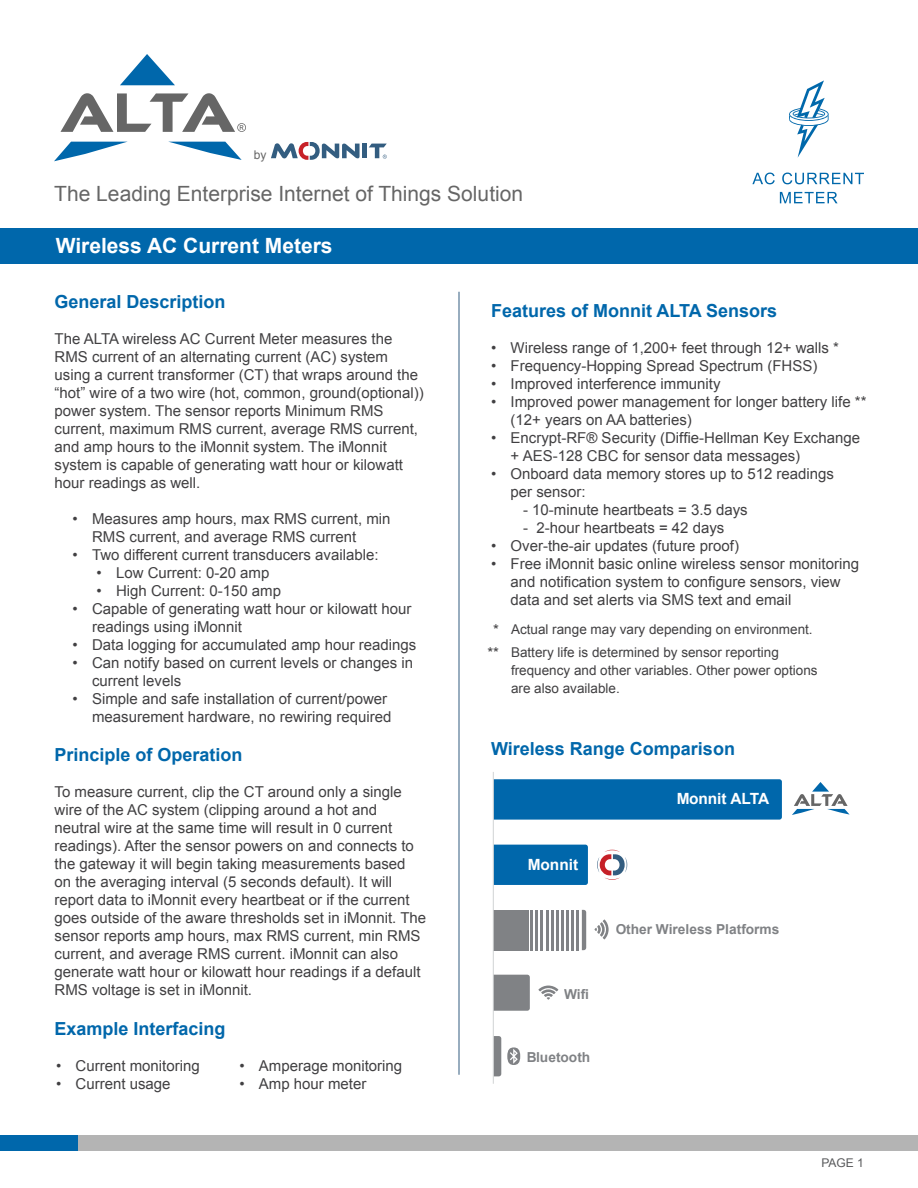
<style>
.page{position:relative;width:918px;height:1188px;background:#fff}
.page>*{position:absolute;margin:0;border:0;box-sizing:border-box;transform-origin:0 0}
.t1{font:700 21.45px "Arial";color:#0067ab}
.t2{font:21px "Arial";color:#666}
.t3{font:700 21px "Arial";color:#fff}
.t4{font:700 18px "Arial";color:#0067ab}
.t5{font:700 15.45px "Arial";color:#fff}
.t6{font:15px/18px "Arial";color:#414042}
.t7{font:700 13.8px "Arial";color:#808285}
.t8{font:13.5px/23px "Arial";color:#414042}
.t9{font:12px "Arial";color:#58595b}
.t10{font:12px "Arial";color:#666}
.s1{font-size:15px}
</style>
<div class="page">
<div style="left:0;top:228px;width:918px;height:35px;background:#0067ab"></div>
<div style="left:0;top:1135px;width:918px;height:16px;background:#b4b4b4"></div>
<div style="left:0;top:1135px;width:78px;height:16px;background:#0067ab"></div>
<hr style="left:459px;top:292px;width:1px;height:783px;background:#335d80">
<svg style="left:120px;top:54px;width:55px;height:31px"></svg>
<svg style="left:54px;top:142px;width:72px;height:19px"></svg>
<svg style="left:170px;top:142px;width:72px;height:18px"></svg>
<svg style="left:60px;top:93px;width:186px;height:39px"></svg>
<div style="left:362px;top:144px;width:5px;height:14px;background:#335d80"></div>
<svg style="left:271px;top:142px;width:89px;height:18px"></svg>
<svg style="left:369px;top:144px;width:18px;height:15px"></svg>
<svg style="left:752px;top:173px;width:23px;height:11px"></svg>
<svg style="left:782px;top:173px;width:82px;height:11px"></svg>
<svg style="left:780px;top:192px;width:58px;height:11px"></svg>
<svg style="left:789px;top:80px;width:40px;height:78px"></svg>
<div style="left:494px;top:779px;width:288px;height:41px;background:#0067ab"></div>
<div style="left:494px;top:845px;width:94px;height:40px;background:#0067ab"></div>
<svg style="left:582px;top:910px;width:4px;height:40px"></svg>
<svg style="left:494px;top:975px;width:64px;height:101px"></svg>
<svg style="left:597px;top:850px;width:30px;height:30px"></svg>
<svg style="left:594px;top:919px;width:15px;height:20px"></svg>
<div style="left:493px;top:910px;width:36px;height:40px;background:#808285"></div>
<hr style="left:530px;top:910px;width:3px;height:40px;background:#808285">
<hr style="left:536px;top:910px;width:2px;height:40px;background:#808285">
<hr style="left:541px;top:910px;width:2px;height:40px;background:#808285">
<hr style="left:546px;top:910px;width:2px;height:40px;background:#808285">
<hr style="left:551px;top:910px;width:2px;height:40px;background:#808285">
<hr style="left:556px;top:910px;width:3px;height:40px;background:#808285">
<hr style="left:561px;top:910px;width:3px;height:40px;background:#808285">
<hr style="left:566px;top:910px;width:3px;height:40px;background:#808285">
<hr style="left:572px;top:910px;width:2px;height:40px;background:#808285">
<hr style="left:577px;top:910px;width:2px;height:40px;background:#808285">
<svg style="left:792px;top:782px;width:58px;height:33px"></svg>
<hr style="left:493px;top:772px;width:1px;height:311px;background:#d1d3d4">
<p class="t10" style="left:254px;top:147px;width:14px">by</p>
<h2 class="t2" style="left:54px;top:180px;width:470px">The Leading Enterprise Internet of Things Solution</h2>
<h2 class="t3" style="left:56px;top:232px;width:278px">Wireless AC Current Meters</h2>
<p class="t4" style="left:55px;top:289px;width:173px">General Description</p>
<p class="t6" style="left:55px;top:329px;width:371px">The ALTA wireless AC Current Meter measures the RMS current of an alternating current (AC) system using a current transformer (CT) that wraps around the “hot” wire of a two wire (hot, common, ground(optional)) power system. The sensor reports Minimum RMS current, maximum RMS current, average RMS current, and amp hours to the iMonnit system. The iMonnit system is capable of generating watt hour or kilowatt hour readings as well.</p>
<p class="t6" style="left:92px;top:509px;width:300px;text-indent:-20px">• Measures amp hours, max RMS current, min<br>RMS current, and average RMS current</p>
<p class="t6" style="left:73px;top:545px;width:308px">• Two different current transducers available:</p>
<p class="t6" style="left:97px;top:563px;width:174px">• Low Current: 0-20 amp</p>
<p class="t6" style="left:97px;top:581px;width:186px">• High Current: 0-150 amp</p>
<p class="t6" style="left:92px;top:599px;width:321px;text-indent:-20px">• Capable of generating watt hour or kilowatt hour readings using iMonnit</p>
<p class="t6" style="left:73px;top:635px;width:345px">• Data logging for accumulated amp hour readings</p>
<p class="t6" style="left:92px;top:653px;width:322px;text-indent:-20px">• Can notify based on current levels or changes in current levels</p>
<p class="t6" style="left:73px;top:689px;width:320px;text-align:right">• Simple and safe installation of current/power measurement hardware, no rewiring required</p>
<p class="t4" style="left:55px;top:743px;width:190px">Principle of Operation</p>
<p class="t6" style="left:55px;top:783px;width:373px">To measure current, clip the CT around only a single wire of the AC system (clipping around a hot and neutral wire at the same time will result in 0 current readings). After the sensor powers on and connects to the gateway it will begin taking measurements based<br>on the averaging interval (5 seconds default). It will report data to iMonnit every heartbeat or if the current goes outside of the aware thresholds set in iMonnit. The sensor reports amp hours, max RMS current, min RMS current, and average RMS current. iMonnit can also generate watt hour or kilowatt hour readings if a default RMS voltage is set in iMonnit.</p>
<p class="t4" style="left:55px;top:1016px;width:173px">Example Interfacing</p>
<p class="t6" style="left:56px;top:1057px;width:145px">• Current monitoring</p>
<p class="t6" style="left:56px;top:1075px;width:116px">• Current usage</p>
<p class="t6" style="left:239px;top:1057px;width:164px">• Amperage monitoring</p>
<p class="t6" style="left:239px;top:1075px;width:129px">• Amp hour meter</p>
<p class="t4" style="left:491px;top:298px;width:288px">Features of Monnit ALTA Sensors</p>
<p class="t6" style="left:491px;top:338px;width:349px">• Wireless range of 1,200+ feet through 12+ walls *</p>
<p class="t6" style="left:491px;top:356px;width:328px">• Frequency-Hopping Spread Spectrum (FHSS)</p>
<p class="t6" style="left:491px;top:374px;width:231px">• Improved interference immunity</p>
<p class="t6" style="left:511px;top:392px;width:357px;text-indent:-20px">• Improved power management for longer battery life ** (12+ years on AA batteries)</p>
<p class="t6" style="left:511px;top:428px;width:351px;text-indent:-20px">• Encrypt-RF® Security (Diffie-Hellman Key Exchange + AES-128 CBC for sensor data messages)</p>
<p class="t6" style="left:511px;top:464px;width:325px;text-indent:-20px">• Onboard data memory stores up to 512 readings per sensor:</p>
<p class="t6" style="left:523px;top:500px;width:226px">- 10-minute heartbeats = 3.5 days</p>
<p class="t6" style="left:523px;top:518px;width:203px">- 2-hour heartbeats = 42 days</p>
<p class="t6" style="left:491px;top:536px;width:249px">• Over-the-air updates (future proof)</p>
<p class="t6" style="left:511px;top:554px;width:350px;text-indent:-20px">• Free iMonnit basic online wireless sensor monitoring and notification system to configure sensors, view data and set alerts via SMS text and email</p>
<p class="t8" style="left:487px;top:618px;width:327px;text-indent:6px"><span class="s1">*</span> Actual range may vary depending on environment. <span class="s1">**</span> Battery life is determined by sensor reporting</p>
<p class="t8" style="left:511px;top:661px;width:308px;line-height:18px">frequency and other variables. Other power options are also available.</p>
<h1 class="t1" style="left:493px;top:726px;width:292px">Wireless Range Comparison</h1>
<p class="t4" style="left:491px;top:737px;width:245px">Wireless Range Comparison</p>
<p class="t5" style="left:676px;top:788px;width:95px">Monnit ALTA</p>
<p class="t5" style="left:528px;top:854px;width:52px">Monnit</p>
<p class="t7" style="left:564px;top:985px;width:27px">Wifi</p>
<p class="t7" style="left:526px;top:1047px;width:66px">Bluetooth</p>
<p class="t7" style="left:616px;top:919px;width:165px">Other Wireless Platforms</p>
<p class="t9" style="left:822px;top:1155px;width:44px">PAGE 1</p>
</div>
